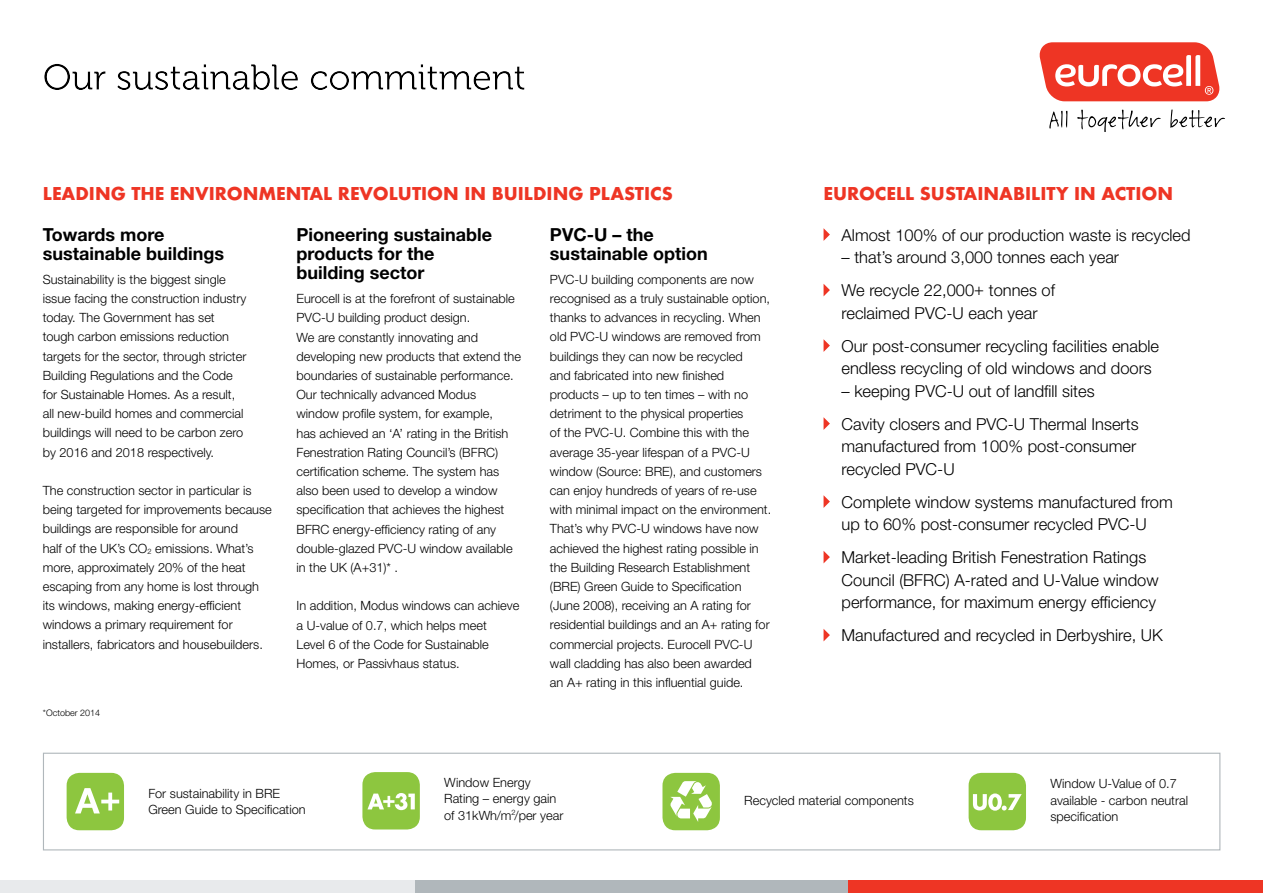
<style>
.page{position:relative;width:1263px;height:893px;background:#fff}
.page>*{position:absolute;margin:0;border:0;box-sizing:border-box;transform-origin:0 0}
.t1{font:19.5px "Futura Bld";color:#ee3524}
.t2{font:700 18px/19.2px "Helvetica Neue LT Std";color:#000}
.t3{font:300 16.5px/22.5px "Helvetica Neue LT Std";color:#000}
.t4{font:300 12.75px/19.2px "Helvetica Neue LT Std";color:#000}
.t5{font:300 9px "Helvetica Neue LT Std";color:#000}
</style>
<div class="page">
<div style="left:43px;top:753px;width:1177px;height:97px;border:1px solid #b0b7bb"></div>
<div style="left:40px;top:57px;width:942px;height:55px;background:#000;opacity:.25"></div>
<div style="left:67px;top:773px;width:57px;height:57px;background:#8dc63f;border-radius:13px"></div>
<div style="left:362px;top:772px;width:58px;height:57px;background:#8dc63f;border-radius:13px"></div>
<div style="left:662px;top:773px;width:58px;height:57px;background:#8dc63f;border-radius:13px"></div>
<div style="left:968px;top:773px;width:58px;height:57px;background:#8dc63f;border-radius:13px"></div>
<svg style="left:75px;top:788px;width:44px;height:25px"></svg>
<svg style="left:670px;top:781px;width:42px;height:41px"></svg>
<svg style="left:823px;top:228px;width:7px;height:13px"></svg>
<svg style="left:823px;top:284px;width:7px;height:12px"></svg>
<svg style="left:823px;top:339px;width:7px;height:13px"></svg>
<svg style="left:823px;top:417px;width:7px;height:13px"></svg>
<svg style="left:823px;top:495px;width:7px;height:13px"></svg>
<svg style="left:823px;top:551px;width:7px;height:12px"></svg>
<svg style="left:823px;top:629px;width:7px;height:12px"></svg>
<svg style="left:1077px;top:110px;width:84px;height:22px"></svg>
<svg style="left:1170px;top:109px;width:55px;height:19px"></svg>
<svg style="left:1040px;top:42px;width:180px;height:59px"></svg>
<svg style="left:1049px;top:111px;width:18px;height:18px"></svg>
<svg style="left:973px;top:793px;width:49px;height:18px"></svg>
<div style="left:848px;top:880px;width:415px;height:13px;background:#ee3524"></div>
<div style="left:415px;top:880px;width:433px;height:13px;background:#b0b7bb"></div>
<div style="left:0;top:880px;width:415px;height:13px;background:#e8eaec"></div>
<svg style="left:367px;top:793px;width:48px;height:17px"></svg>
<h1 class="t1" style="left:43px;top:181px;width:631px">LEADING THE ENVIRONMENTAL REVOLUTION IN BUILDING PLASTICS</h1>
<h2 class="t2" style="left:43px;top:224px;width:183px">Towards more sustainable buildings</h2>
<p class="t4" style="left:43px;top:269px;width:205px">Sustainability is the biggest single issue facing the construction industry today. The Government has set tough carbon emissions reduction targets for the sector, through stricter Building Regulations and the Code for Sustainable Homes. As a result, all new-build homes and commercial buildings will need to be carbon zero by 2016 and 2018 respectively.</p>
<p class="t4" style="left:43px;top:481px;width:231px">The construction sector in particular is being targeted for improvements because buildings are responsible for around<br>half of the UK’s CO<sub>2</sub> emissions. What’s more, approximately 20% of the heat escaping from any home is lost through its windows, making energy-efficient windows a primary requirement for installers, fabricators and housebuilders.</p>
<p class="t5" style="left:43px;top:707px;width:59px">*October 2014</p>
<h2 class="t2" style="left:296px;top:224px;width:197px">Pioneering sustainable products for the building sector</h2>
<p class="t4" style="left:296px;top:289px;width:226px">Eurocell is at the forefront of sustainable PVC-U building product design.<br>We are constantly innovating and developing new products that extend the boundaries of sustainable performance.<br>Our technically advanced Modus window profile system, for example,<br>has achieved an ‘A’ rating in the British Fenestration Rating Council’s (BFRC) certification scheme. The system has also been used to develop a window specification that achieves the highest BFRC energy-efficiency rating of any double-glazed PVC-U window available in the UK (A+31)* .</p>
<p class="t4" style="left:296px;top:596px;width:224px">In addition, Modus windows can achieve a U-value of 0.7, which helps meet<br>Level 6 of the Code for Sustainable Homes, or Passivhaus status.</p>
<h2 class="t2" style="left:550px;top:224px;width:159px">PVC-U – the sustainable option</h2>
<p class="t4" style="left:550px;top:269px;width:223px">PVC-U building components are now recognised as a truly sustainable option, thanks to advances in recycling. When old PVC-U windows are removed from buildings they can now be recycled<br>and fabricated into new finished products – up to ten times – with no detriment to the physical properties<br>of the PVC-U. Combine this with the average 35-year lifespan of a PVC-U window (Source: BRE), and customers can enjoy hundreds of years of re-use with minimal impact on the environment.<br>That’s why PVC-U windows have now achieved the highest rating possible in the Building Research Establishment (BRE) Green Guide to Specification (June 2008), receiving an A rating for residential buildings and an A+ rating for commercial projects. Eurocell PVC-U wall cladding has also been awarded<br>an A+ rating in this influential guide.</p>
<h1 class="t1" style="left:823px;top:181px;width:351px">EUROCELL SUSTAINABILITY IN ACTION</h1>
<p class="t3" style="left:841px;top:223px;width:351px">Almost 100% of our production waste is recycled</p>
<p class="t3" style="left:841px;top:241px;width:279px;line-height:33px">– that’s around 3,000 tonnes each year<br>We recycle 22,000+ tonnes of</p>
<p class="t3" style="left:841px;top:296px;width:319px;line-height:33px">reclaimed PVC-U each year<br>Our post-consumer recycling facilities enable</p>
<p class="t3" style="left:841px;top:357px;width:312px">endless recycling of old windows and doors</p>
<p class="t3" style="left:841px;top:374px;width:299px;line-height:33px">– keeping PVC-U out of landfill sites<br>Cavity closers and PVC-U Thermal Inserts</p>
<p class="t3" style="left:841px;top:435px;width:296px">manufactured from 100% post-consumer recycled PVC-U</p>
<p class="t3" style="left:841px;top:490px;width:333px">Complete window systems manufactured from up to 60% post-consumer recycled PVC-U</p>
<p class="t3" style="left:841px;top:546px;width:318px">Market-leading British Fenestration Ratings<br>Council (BFRC) A-rated and U-Value window performance, for maximum energy efficiency</p>
<p class="t3" style="left:841px;top:624px;width:323px">Manufactured and recycled in Derbyshire, UK</p>
<p class="t4" style="left:148px;top:785px;width:159px;line-height:16.5px">For sustainability in BRE<br>Green Guide to Specification</p>
<p class="t4" style="left:444px;top:773px;width:121px;line-height:16.5px">Window Energy<br>Rating – energy gain of 31kWh/m<sup>2</sup>/per year</p>
<p class="t4" style="left:744px;top:790px;width:171px">Recycled material components</p>
<p class="t4" style="left:1050px;top:775px;width:139px;line-height:16.5px">Window U-Value of 0.7 available - carbon neutral specification</p>
</div>
